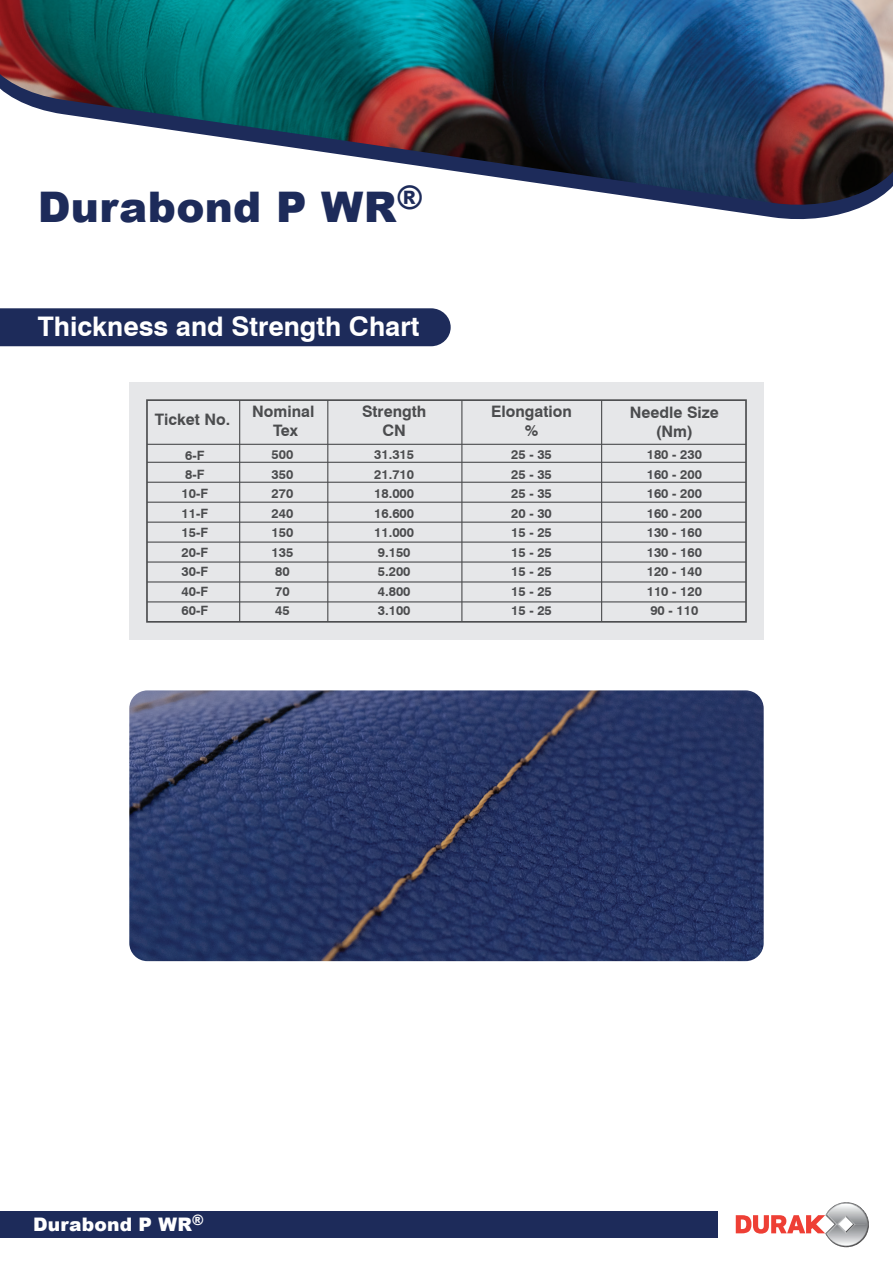
<style>
.page{position:relative;width:893px;height:1263px;background:#fff}
.page>*{position:absolute;margin:0;border:0;box-sizing:border-box;transform-origin:0 0}
.t1{font:900 42.15px "Arial";letter-spacing:.005em;color:#1d2b5a}
.t2{font:700 27px "Swiss 721 BT";color:#fff}
.t3{font:900 18.6px "Arial";letter-spacing:.005em;color:#fff}
.t4{font:700 15.75px/18.9px "Swiss 721 BT";color:#4b4c4e;text-align:center}
.t5{font:700 12.9px/19.5px "Swiss 721 BT";color:#4b4c4e}
</style>
<div class="page">
<img style="left:0;top:0;width:893px;height:60px">
<div style="left:0;top:308px;width:451px;height:38px;background:#1d2b5a"></div>
<svg style="left:0;top:60px;width:893px;height:15px;background:#20586d"></svg>
<svg style="left:0;top:75px;width:893px;height:145px"></svg>
<svg style="left:736px;top:1202px;width:133px;height:45px"></svg>
<div style="left:0;top:1211px;width:718px;height:27px;background:#1d2b5a"></div>
<div style="left:129px;top:382px;width:635px;height:257px;background:#e6e7e9"></div>
<div style="left:146px;top:399px;width:601px;height:224px;border:2px solid #4b4c4e"></div>
<hr style="left:147px;top:444px;width:599px;height:1px;background:#4b4c4e">
<hr style="left:147px;top:462px;width:599px;height:1px;background:#4b4c4e">
<hr style="left:147px;top:482px;width:599px;height:1px;background:#4b4c4e">
<hr style="left:147px;top:502px;width:599px;height:1px;background:#4b4c4e">
<hr style="left:147px;top:522px;width:599px;height:1px;background:#4b4c4e">
<hr style="left:147px;top:541px;width:599px;height:2px;background:#4b4c4e">
<hr style="left:147px;top:561px;width:599px;height:2px;background:#4b4c4e">
<hr style="left:147px;top:581px;width:599px;height:1px;background:#4b4c4e">
<hr style="left:147px;top:601px;width:599px;height:1px;background:#4b4c4e">
<hr style="left:239px;top:400px;width:1px;height:222px;background:#4b4c4e">
<hr style="left:327px;top:400px;width:1px;height:222px;background:#4b4c4e">
<hr style="left:461px;top:400px;width:1px;height:222px;background:#4b4c4e">
<hr style="left:601px;top:400px;width:1px;height:222px;background:#4b4c4e">
<img style="left:129px;top:690px;width:635px;height:271px">
<h1 class="t1" style="left:38px;top:176px;width:387px">Durabond P WR<sup>®</sup></h1>
<h2 class="t2" style="left:38px;top:310px;width:383px">Thickness and Strength Chart</h2>
<p class="t4" style="left:155px;top:410px;width:77px">Ticket No.</p>
<p class="t4" style="left:362px;top:402px;width:66px">Strength<br>CN</p>
<p class="t4" style="left:491px;top:402px;width:82px">Elongation %</p>
<p class="t4" style="left:630px;top:403px;width:91px">Needle Size (Nm)</p>
<p class="t5" style="left:182px;top:445px;width:28px">6-F<br>8-F<br>10-F<br>11-F<br>15-F<br>20-F<br>30-F<br>40-F<br>60-F</p>
<p class="t5" style="left:647px;top:445px;width:57px;text-align:justify">180 - 230<br>160 - 200<br>160 - 200<br>160 - 200<br>130 - 160<br>130 - 160<br>120 - 140<br>110 - 120<br>90 - 110</p>
<p class="t4" style="left:252px;top:402px;width:64px">Nominal<br>Tex</p>
<p class="t5" style="left:272px;top:445px;width:23px">500<br>350<br>270<br>240<br>150<br>135<br>80<br>70<br>45</p>
<p class="t5" style="left:374px;top:445px;width:42px">31.315<br>21.710<br>18.000<br>16.600<br>11.000<br>9.150<br>5.200<br>4.800<br>3.100</p>
<p class="t5" style="left:511px;top:445px;width:42px;text-align:justify">25 - 35<br>25 - 35<br>25 - 35<br>20 - 30<br>15 - 25<br>15 - 25<br>15 - 25<br>15 - 25<br>15 - 25</p>
<h3 class="t3" style="left:33px;top:1211px;width:172px">Durabond P WR<sup>®</sup></h3>
</div>
